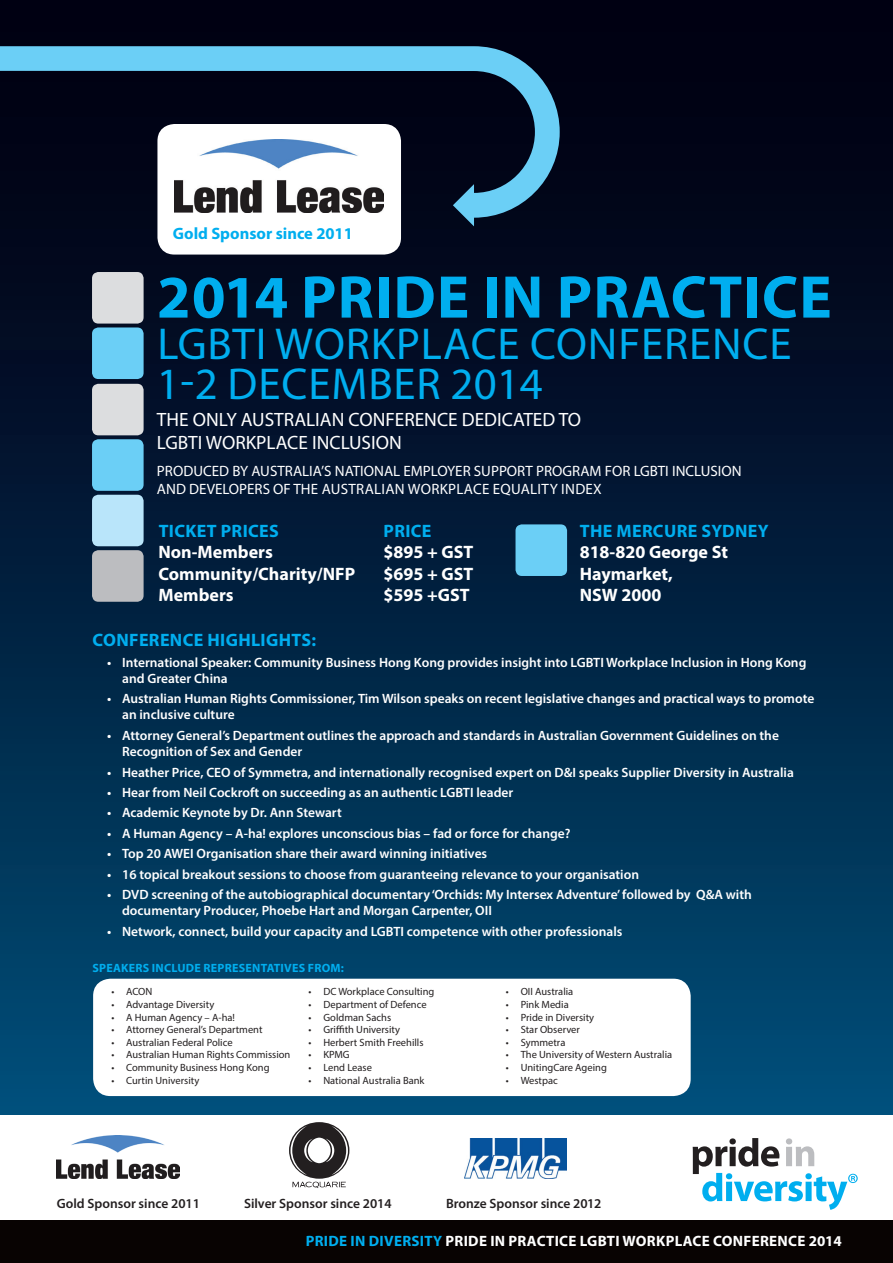
<style>
.page{position:relative;width:893px;height:1263px;background:#fff}
.page>*{position:absolute;margin:0;border:0;box-sizing:border-box;transform-origin:0 0}
.t1{font:700 60.75px "Myriad Pro";letter-spacing:.02em;color:#00aeef}
.t2{font:44.85px/39.8px "Myriad Pro";letter-spacing:.02em;color:#00aeef}
.t3{font:19.35px/23.2px "Myriad Pro";color:#fff}
.t4{font:700 18px/21.6px "Myriad Pro";color:#fff}
.t5{font:700 18px "Myriad Pro";letter-spacing:.02em;color:#00aeef}
.t6{font:700 16.5px "Myriad Pro";color:#00aeef}
.t7{font:15px/18px "Myriad Pro";color:#fff}
.t8{font:700 15px "Myriad Pro";letter-spacing:.02em;color:#fff}
.t9{font:600 13.5px/16.2px "Myriad Pro";color:#fff}
.t10{font:600 13.5px "Myriad Pro";color:#231f20}
.t11{font:700 12px "Myriad Pro";letter-spacing:.02em;color:#00aeef}
.t12{font:10.5px "Myriad Pro";color:#231f20}
.s1{color:#00aeef}
</style>
<div class="page">
<div style="left:0;top:0;width:893px;height:1115px;background:linear-gradient(to bottom,#010005,#014b76)"></div>
<div style="left:157px;top:124px;width:244px;height:131px;background:#fff;border-radius:17px"></div>
<div style="left:93px;top:979px;width:598px;height:117px;background:#fff;border-radius:17px"></div>
<svg style="left:0;top:46px;width:560px;height:180px;background:#31485d"></svg>
<img style="left:465px;top:1139px;width:101px;height:39px">
<img style="left:174px;top:139px;width:209px;height:74px">
<img style="left:57px;top:1135px;width:123px;height:43px">
<div style="left:0;top:1220px;width:893px;height:43px;background:#080302"></div>
<svg style="left:289px;top:1122px;width:60px;height:66px"></svg>
<svg style="left:693px;top:1138px;width:165px;height:72px"></svg>
<div style="left:92px;top:272px;width:52px;height:52px;background:#dcdddf;border-radius:6px"></div>
<div style="left:92px;top:384px;width:52px;height:51px;background:#dcdddf;border-radius:6px"></div>
<div style="left:92px;top:327px;width:52px;height:52px;background:#6bcff6;border-radius:6px"></div>
<div style="left:92px;top:439px;width:52px;height:52px;background:#6bcff6;border-radius:6px"></div>
<div style="left:515px;top:524px;width:52px;height:52px;background:#6bcff6;border-radius:6px"></div>
<div style="left:92px;top:550px;width:52px;height:52px;background:#bcbdc0;border-radius:6px"></div>
<div style="left:92px;top:495px;width:52px;height:51px;background:#b9e5fa;border-radius:6px"></div>
<p class="t6" style="left:173px;top:222px;width:182px">Gold Sponsor since 2011</p>
<h1 class="t1" style="left:157px;top:257px;width:676px">2014 PRIDE IN PRACTICE</h1>
<h2 class="t2" style="left:157px;top:323px;width:636px">LGBTI WORKPLACE CONFERENCE<br>1-2 DECEMBER 2014</h2>
<h3 class="t3" style="left:157px;top:408px;width:426px">THE ONLY AUSTRALIAN CONFERENCE DEDICATED TO<br>LGBTI WORKPLACE INCLUSION</h3>
<p class="t7" style="left:157px;top:462px;width:586px">PRODUCED BY AUSTRALIA’S NATIONAL EMPLOYER SUPPORT PROGRAM FOR LGBTI INCLUSION<br>AND DEVELOPERS OF THE AUSTRALIAN WORKPLACE EQUALITY INDEX</p>
<h3 class="t5" style="left:159px;top:519px;width:122px">TICKET PRICES</h3>
<h3 class="t5" style="left:384px;top:519px;width:50px">PRICE</h3>
<h3 class="t4" style="left:159px;top:541px;width:116px">Non-Members</h3>
<h3 class="t4" style="left:384px;top:541px;width:91px">$895 + GST</h3>
<h3 class="t4" style="left:159px;top:562px;width:198px">Community/Charity/NFP</h3>
<h3 class="t4" style="left:384px;top:562px;width:91px">$695 + GST</h3>
<h3 class="t4" style="left:159px;top:584px;width:77px">Members</h3>
<h3 class="t4" style="left:384px;top:584px;width:88px">$595 +GST</h3>
<h3 class="t5" style="left:580px;top:519px;width:190px">THE MERCURE SYDNEY</h3>
<h3 class="t4" style="left:580px;top:541px;width:150px">818-820 George St<br>Haymarket,<br>NSW 2000</h3>
<h3 class="t5" style="left:93px;top:628px;width:225px">CONFERENCE HIGHLIGHTS:</h3>
<p class="t9" style="left:122px;top:654px;width:686px;text-indent:-15px">• International Speaker: Community Business Hong Kong provides insight into LGBTI Workplace Inclusion in Hong Kong and Greater China</p>
<p class="t9" style="left:122px;top:690px;width:694px;text-indent:-15px">• Australian Human Rights Commissioner, Tim Wilson speaks on recent legislative changes and practical ways to promote an inclusive culture</p>
<p class="t9" style="left:122px;top:727px;width:658px;text-indent:-15px">• Attorney General’s Department outlines the approach and standards in Australian Government Guidelines on the<br>Recognition of Sex and Gender</p>
<p class="t9" style="left:107px;top:763px;width:688px">• Heather Price, CEO of Symmetra, and internationally recognised expert on D&amp;I speaks Supplier Diversity in Australia</p>
<p class="t9" style="left:107px;top:784px;width:408px">• Hear from Neil Cockroft on succeeding as an authentic LGBTI leader</p>
<p class="t9" style="left:107px;top:804px;width:236px">• Academic Keynote by Dr. Ann Stewart</p>
<p class="t9" style="left:107px;top:825px;width:465px">• A Human Agency – A-ha! explores unconscious bias – fad or force for change?</p>
<p class="t9" style="left:107px;top:845px;width:382px">• Top 20 AWEI Organisation share their award winning initiatives</p>
<p class="t9" style="left:107px;top:866px;width:533px">• 16 topical breakout sessions to choose from guaranteeing relevance to your organisation</p>
<p class="t9" style="left:122px;top:886px;width:631px;text-indent:-15px">• DVD screening of the autobiographical documentary ‘Orchids: My Intersex Adventure’ followed by Q&amp;A with documentary Producer, Phoebe Hart and Morgan Carpenter, OII</p>
<p class="t9" style="left:107px;top:923px;width:517px">• Network, connect, build your capacity and LGBTI competence with other professionals</p>
<p class="t11" style="left:92px;top:960px;width:253px">SPEAKERS INCLUDE REPRESENTATIVES FROM:</p>
<p class="t12" style="left:111px;top:985px;width:43px">• ACON</p>
<p class="t12" style="left:111px;top:998px;width:104px">• Advantage Diversity</p>
<p class="t12" style="left:111px;top:1010px;width:125px">• A Human Agency – A-ha!</p>
<p class="t12" style="left:111px;top:1023px;width:153px">• Attorney General’s Department</p>
<p class="t12" style="left:111px;top:1036px;width:123px">• Australian Federal Police</p>
<p class="t12" style="left:111px;top:1048px;width:181px">• Australian Human Rights Commission</p>
<p class="t12" style="left:111px;top:1061px;width:160px">• Community Business Hong Kong</p>
<p class="t12" style="left:111px;top:1073px;width:90px">• Curtin University</p>
<p class="t12" style="left:309px;top:985px;width:127px">• DC Workplace Consulting</p>
<p class="t12" style="left:309px;top:998px;width:120px">• Department of Defence</p>
<p class="t12" style="left:309px;top:1010px;width:84px">• Goldman Sachs</p>
<p class="t12" style="left:309px;top:1023px;width:93px">• Griffith University</p>
<p class="t12" style="left:309px;top:1036px;width:116px">• Herbert Smith Freehills</p>
<p class="t12" style="left:309px;top:1048px;width:43px">• KPMG</p>
<p class="t12" style="left:309px;top:1061px;width:65px">• Lend Lease</p>
<p class="t12" style="left:309px;top:1073px;width:117px">• National Australia Bank</p>
<p class="t12" style="left:506px;top:985px;width:69px">• OII Australia</p>
<p class="t12" style="left:506px;top:998px;width:64px">• Pink Media</p>
<p class="t12" style="left:506px;top:1010px;width:90px">• Pride in Diversity</p>
<p class="t12" style="left:506px;top:1023px;width:76px">• Star Observer</p>
<p class="t12" style="left:506px;top:1036px;width:61px">• Symmetra</p>
<p class="t12" style="left:506px;top:1048px;width:168px">• The University of Western Australia</p>
<p class="t12" style="left:506px;top:1061px;width:102px">• UnitingCare Ageing</p>
<p class="t12" style="left:506px;top:1073px;width:53px">• Westpac</p>
<p class="t10" style="left:57px;top:1195px;width:145px">Gold Sponsor since 2011</p>
<p class="t10" style="left:244px;top:1195px;width:149px">Silver Sponsor since 2014</p>
<p class="t10" style="left:446px;top:1195px;width:157px">Bronze Sponsor since 2012</p>
<p class="t8" style="left:306px;top:1231px;width:538px"><span class="s1">PRIDE IN DIVERSITY</span> PRIDE IN PRACTICE LGBTI WORKPLACE CONFERENCE 2014</p>
</div>
